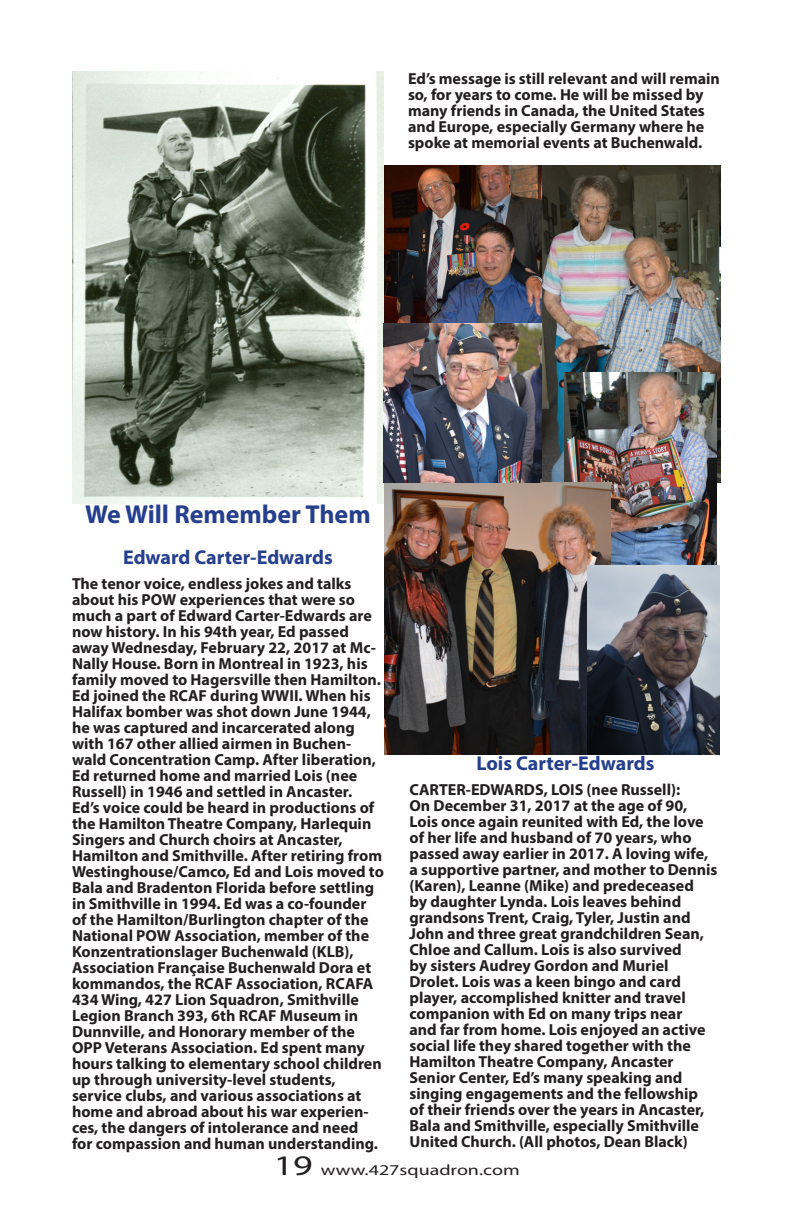
<style>
.page{position:relative;width:792px;height:1224px;background:#fff}
.page>*{position:absolute;margin:0;border:0;box-sizing:border-box;transform-origin:0 0}
.t1{font:700 26px "Myriad Pro";color:#253f8e}
.t2{font:700 20px "Myriad Pro";color:#253f8e}
.t3{font:700 16px/16px "Myriad Pro";color:#231f20}
.t4{font:15px "Myriad Pro";color:#231f20;scale:1.33 1}
.s1{font-size:28.4px}
</style>
<div class="page">
<img style="left:72px;top:71px;width:312px;height:432px">
<img style="left:542px;top:166px;width:178px;height:316px">
<img style="left:564px;top:373px;width:153px;height:193px">
<img style="left:384px;top:482px;width:227px;height:273px">
<img style="left:384px;top:166px;width:158px;height:316px">
<img style="left:587px;top:566px;width:133px;height:189px">
<p class="t3" style="left:408px;top:70px;width:314px">Ed’s message is still relevant and will remain so, for years to come. He will be missed by many friends in Canada, the United States and Europe, especially Germany where he spoke at memorial events at Buchenwald.</p>
<h1 class="t1" style="left:85px;top:497px;width:287px">We Will Remember Them</h1>
<p class="t2" style="left:123px;top:544px;width:211px">Edward Carter-Edwards</p>
<p class="t3" style="left:72px;top:575px;width:313px">The tenor voice, endless jokes and talks about his POW experiences that were so much a part of Edward Carter-Edwards are now history. In his 94th year, Ed passed away Wednesday, February 22, 2017 at Mc-Nally House. Born in Montreal in 1923, his family moved to Hagersville then Hamilton.<br>Ed joined the RCAF during WWII. When his Halifax bomber was shot down June 1944, he was captured and incarcerated along with 167 other allied airmen in Buchen&shy;wald Concentration Camp. After liberation, Ed returned home and married Lois (nee Russell) in 1946 and settled in Ancaster.<br>Ed’s voice could be heard in productions of the Hamilton Theatre Company, Harlequin Singers and Church choirs at Ancaster, Hamilton and Smithville. After retiring from Westinghouse/Camco, Ed and Lois moved to Bala and Bradenton Florida before settling in Smithville in 1994. Ed was a co-founder of the Hamilton/Burlington chapter of the National POW Association, member of the Konzentrationslager Buchenwald (KLB), Association Française Buchenwald Dora et kommandos, the RCAF Association, RCAFA 434 Wing, 427 Lion Squadron, Smithville Legion Branch 393, 6th RCAF Museum in Dunnville, and Honorary member of the OPP Veterans Association. Ed spent many hours talking to elementary school children up through university-level students, service clubs, and various associations at home and abroad about his war experien&shy;ces, the dangers of intolerance and need<br>for compassion and human understanding.</p>
<p class="t2" style="left:476px;top:750px;width:180px">Lois Carter-Edwards</p>
<p class="t3" style="left:409px;top:781px;width:310px">CARTER-EDWARDS, LOIS (nee Russell):<br>On December 31, 2017 at the age of 90, Lois once again reunited with Ed, the love of her life and husband of 70 years, who passed away earlier in 2017. A loving wife, a supportive partner, and mother to Dennis (Karen), Leanne (Mike) and predeceased<br>by daughter Lynda. Lois leaves behind grandsons Trent, Craig, Tyler, Justin and John and three great grandchildren Sean, Chloe and Callum. Lois is also survived<br>by sisters Audrey Gordon and Muriel Drolet. Lois was a keen bingo and card player, accomplished knitter and travel companion with Ed on many trips near<br>and far from home. Lois enjoyed an active social life they shared together with the Hamilton Theatre Company, Ancaster Senior Center, Ed’s many speaking and singing engagements and the fellowship<br>of their friends over the years in Ancaster, Bala and Smithville, especially Smithville United Church. (All photos, Dean Black)</p>
<p class="t4" style="left:274px;top:1160px;width:186px"><span class="s1">19</span> www.427squadron.com</p>
</div>
